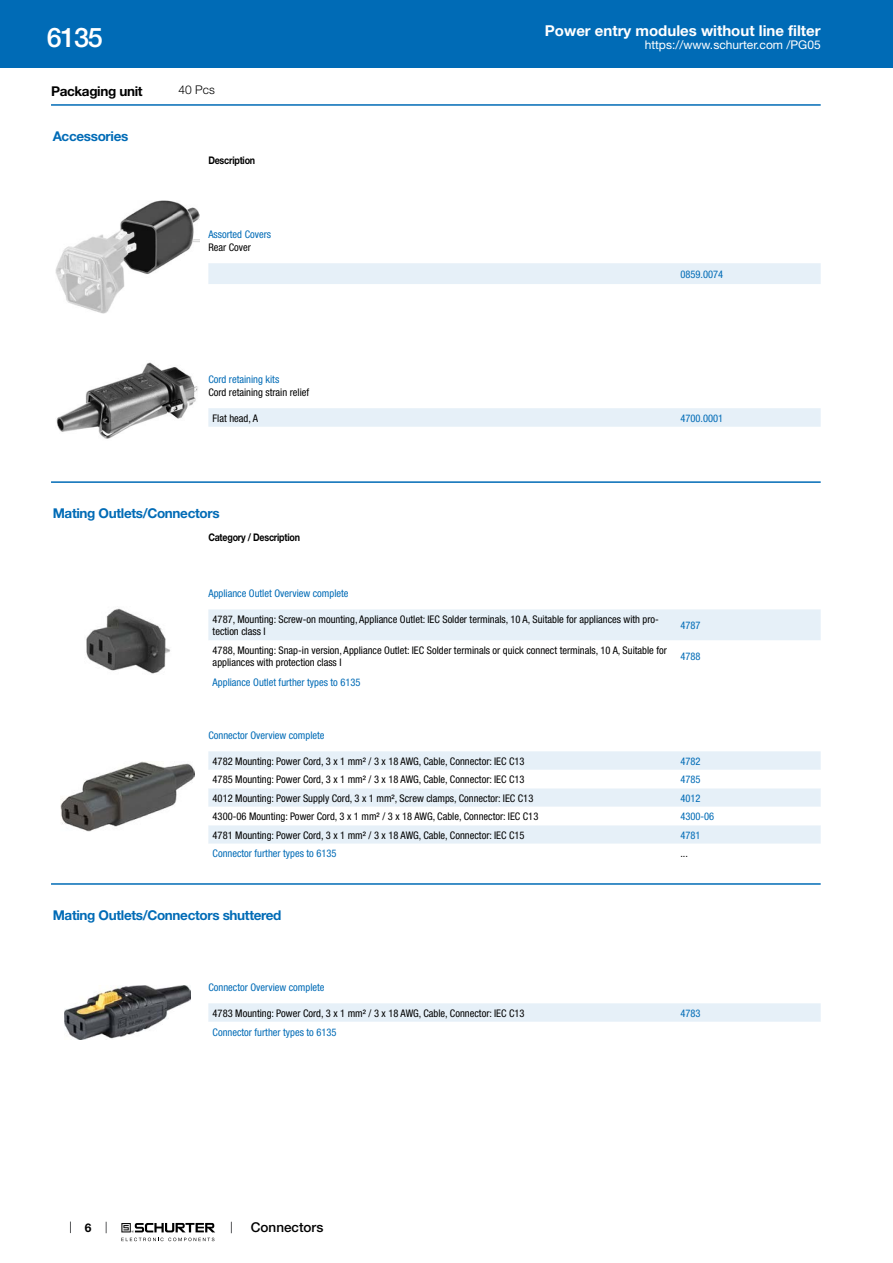
<style>
.page{position:relative;width:893px;height:1263px;background:#fff}
.page>*{position:absolute;margin:0;border:0;box-sizing:border-box;transform-origin:0 0}
.t1{font:500 27px "Helvetica Neue LT";color:#fff}
.t2{font:700 15px "Helvetica Neue LT";color:#fff}
.t3{font:700 13.5px "Helvetica Neue LT";letter-spacing:-.025em;color:#006bb6}
.t4{font:700 13.5px "Helvetica Neue LT";letter-spacing:-.025em;color:#000}
.t5{font:500 13.5px "Helvetica Neue LT";color:#000}
.t6{font:12px "Helvetica Neue LT";color:#fff}
.t7{font:300 12px "Helvetica Neue LT";color:#000}
.t8{font:700 12px "Helvetica Neue LT";color:#000}
.t9{font:condensed 10.5px/12.6px "Helvetica Neue LT";color:#000}
.t10{font:condensed 10.5px "Helvetica Neue LT";color:#006bb6}
.t11{font:700 10.5px "Helvetica Neue LT";letter-spacing:-.025em;color:#000;scale:.85 1}
</style>
<div class="page">
<svg style="left:70px;top:1221px;width:1px;height:12px"></svg>
<svg style="left:121px;top:1223px;width:94px;height:18px"></svg>
<div style="left:0;top:0;width:893px;height:68px;background:#006bb6"></div>
<hr style="left:51px;top:104px;width:770px;height:2px;background:#006bb6">
<img style="left:55px;top:200px;width:145px;height:114px">
<div style="left:208px;top:263px;width:613px;height:21px;background:#e6f0f8"></div>
<img style="left:56px;top:362px;width:142px;height:77px">
<div style="left:208px;top:408px;width:613px;height:19px;background:#e6f0f8"></div>
<hr style="left:51px;top:481px;width:770px;height:2px;background:#006bb6">
<img style="left:86px;top:608px;width:85px;height:66px">
<div style="left:208px;top:609px;width:613px;height:31px;background:#e6f0f8"></div>
<img style="left:61px;top:761px;width:134px;height:70px">
<div style="left:208px;top:751px;width:613px;height:19px;background:#e6f0f8"></div>
<svg style="left:208px;top:788px;width:613px;height:56px;fill:#e6f0f8"></svg>
<hr style="left:51px;top:883px;width:770px;height:2px;background:#006bb6">
<img style="left:65px;top:985px;width:125px;height:55px">
<div style="left:208px;top:1003px;width:613px;height:19px;background:#e6f0f8"></div>
<h1 class="t1" style="left:47px;top:21px;width:57px">6135</h1>
<p class="t4" style="left:51px;top:82px;width:93px">Packaging unit</p>
<p class="t7" style="left:179px;top:83px;width:38px">40 Pcs</p>
<p class="t3" style="left:53px;top:128px;width:77px">Accessories</p>
<p class="t11" style="left:208px;top:154px;width:57px">Description</p>
<p class="t10" style="left:208px;top:228px;width:64px">Assorted Covers</p>
<p class="t9" style="left:208px;top:241px;width:44px">Rear Cover</p>
<h2 class="t2" style="left:545px;top:21px;width:277px">Power entry modules without line filter</h2>
<p class="t6" style="left:645px;top:38px;width:178px">https://www.schurter.com /PG05</p>
<p class="t10" style="left:680px;top:268px;width:44px">0859.0074</p>
<p class="t10" style="left:208px;top:373px;width:72px">Cord retaining kits</p>
<p class="t9" style="left:208px;top:386px;width:102px">Cord retaining strain relief</p>
<p class="t9" style="left:213px;top:411px;width:47px">Flat head, A</p>
<p class="t10" style="left:680px;top:412px;width:44px">4700.0001</p>
<p class="t3" style="left:53px;top:505px;width:168px">Mating Outlets/Connectors</p>
<p class="t11" style="left:208px;top:531px;width:109px">Category / Description</p>
<p class="t10" style="left:208px;top:587px;width:142px">Appliance Outlet Overview complete</p>
<p class="t9" style="left:213px;top:613px;width:448px">4787, Mounting: Screw-on mounting, Appliance Outlet: IEC Solder terminals, 10 A, Suitable for appliances with pro&shy;tection class I</p>
<p class="t10" style="left:680px;top:619px;width:22px">4787</p>
<p class="t9" style="left:213px;top:644px;width:456px">4788, Mounting: Snap-in version, Appliance Outlet: IEC Solder terminals or quick connect terminals, 10 A, Suitable for appliances with protection class I</p>
<p class="t10" style="left:680px;top:650px;width:22px">4788</p>
<p class="t10" style="left:213px;top:676px;width:149px">Appliance Outlet further types to 6135</p>
<p class="t10" style="left:208px;top:729px;width:118px">Connector Overview complete</p>
<p class="t9" style="left:213px;top:755px;width:313px">4782 Mounting: Power Cord, 3 x 1 mm² / 3 x 18 AWG, Cable, Connector: IEC C13</p>
<p class="t10" style="left:680px;top:755px;width:22px">4782</p>
<p class="t9" style="left:213px;top:773px;width:313px">4785 Mounting: Power Cord, 3 x 1 mm² / 3 x 18 AWG, Cable, Connector: IEC C13</p>
<p class="t10" style="left:680px;top:773px;width:22px">4785</p>
<p class="t9" style="left:213px;top:792px;width:322px">4012 Mounting: Power Supply Cord, 3 x 1 mm², Screw clamps, Connector: IEC C13</p>
<p class="t10" style="left:680px;top:792px;width:22px">4012</p>
<p class="t9" style="left:213px;top:810px;width:327px">4300-06 Mounting: Power Cord, 3 x 1 mm² / 3 x 18 AWG, Cable, Connector: IEC C13</p>
<p class="t10" style="left:680px;top:810px;width:35px">4300-06</p>
<p class="t9" style="left:213px;top:828px;width:313px">4781 Mounting: Power Cord, 3 x 1 mm² / 3 x 18 AWG, Cable, Connector: IEC C15</p>
<p class="t10" style="left:680px;top:829px;width:22px">4781</p>
<p class="t10" style="left:213px;top:847px;width:125px">Connector further types to 6135</p>
<p class="t9" style="left:680px;top:847px;width:9px">...</p>
<p class="t3" style="left:53px;top:907px;width:230px">Mating Outlets/Connectors shuttered</p>
<p class="t8" style="left:85px;top:1220px;width:8px">6</p>
<p class="t10" style="left:208px;top:981px;width:118px">Connector Overview complete</p>
<p class="t9" style="left:213px;top:1007px;width:313px">4783 Mounting: Power Cord, 3 x 1 mm² / 3 x 18 AWG, Cable, Connector: IEC C13</p>
<p class="t10" style="left:680px;top:1007px;width:22px">4783</p>
<p class="t10" style="left:213px;top:1026px;width:125px">Connector further types to 6135</p>
<p class="t5" style="left:251px;top:1219px;width:74px">Connectors</p>
</div>
